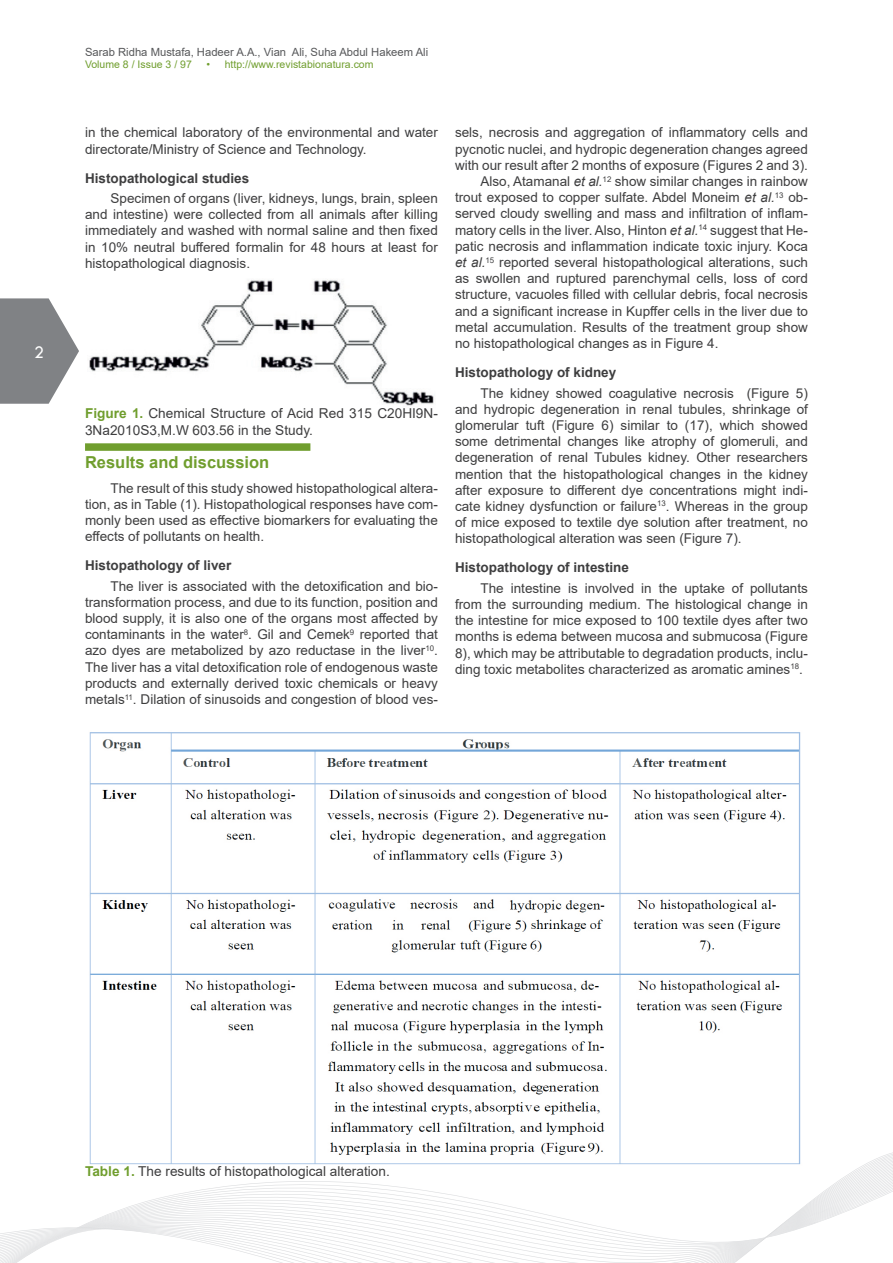
<style>
.page{position:relative;width:893px;height:1263px;background:#fff}
.page>*{position:absolute;margin:0;border:0;box-sizing:border-box;transform-origin:0 0}
.t1{font:18px "Tw Cen";color:#fff}
.t2{font:700 16.5px "Arial";color:#709e2e}
.t3{font:13.65px/16.4px "Arial";color:#3e3e3f}
.t4{font:13.5px/16.2px "Arial";color:#3e3e3f;text-align:justify}
.t5{font:700 13.5px "Arial";color:#3e3e3f}
.t6{font:11.25px "Arial";color:#57585a}
.t7{font:10.5px "Arial";color:#709e2e}
.s1{font-weight:700;color:#709e2e}
.s2{font-style:italic}
</style>
<div class="page">
<svg style="left:0;top:298px;width:79px;height:106px"></svg>
<svg style="left:0;top:1152px;width:893px;height:111px"></svg>
<img style="left:89px;top:279px;width:345px;height:127px">
<div style="left:85px;top:443px;width:225px;height:8px;background:#709e2e"></div>
<img style="left:85px;top:732px;width:723px;height:434px">
<h1 class="t1" style="left:34px;top:341px;width:11px">2</h1>
<p class="t6" style="left:85px;top:44px;width:345px">Sarab Ridha Mustafa, Hadeer A.A., Vian Ali, Suha Abdul Hakeem Ali</p>
<p class="t7" style="left:85px;top:57px;width:108px">Volume 8 / Issue 3 / 97</p>
<p class="t7" style="left:206px;top:57px;width:169px">• http://www.revistabionatura.com</p>
<p class="t4" style="left:85px;top:124px;width:354px">in the chemical laboratory of the environmental and water directorate/Ministry of Science and Technology.</p>
<p class="t5" style="left:85px;top:168px;width:166px">Histopathological studies</p>
<p class="t4" style="left:85px;top:190px;width:354px;text-indent:26px">Specimen of organs (liver, kidneys, lungs, brain, spleen and intestine) were collected from all animals after killing immediately and washed with normal saline and then fixed in 10% neutral buffered formalin for 48 hours at least for histopathological diagnosis.</p>
<p class="t3" style="left:85px;top:405px;width:354px"><span class="s1">Figure 1.</span> Chemical Structure of Acid Red 315 C20HI9N-<br>3Na2010S3,M.W 603.56 in the Study.</p>
<p class="t2" style="left:85px;top:450px;width:186px">Results and discussion</p>
<p class="t4" style="left:85px;top:480px;width:354px;text-indent:26px">The result of this study showed histopathological altera&shy;tion, as in Table (1). Histopathological responses have com&shy;monly been used as effective biomarkers for evaluating the effects of pollutants on health.</p>
<p class="t5" style="left:85px;top:556px;width:148px">Histopathology of liver</p>
<p class="t4" style="left:85px;top:578px;width:354px;text-indent:26px">The liver is associated with the detoxification and bio&shy;transformation process, and due to its function, position and blood supply, it is also one of the organs most affected by contaminants in the water<sup>8</sup>. Gil and Cemek<sup>9</sup> reported that azo dyes are metabolized by azo reductase in the liver<sup>10</sup>.<br>The liver has a vital detoxification role of endogenous waste products and externally derived toxic chemicals or heavy metals<sup>11</sup>. Dilation of sinusoids and congestion of blood ves-</p>
<p class="t4" style="left:455px;top:124px;width:354px">sels, necrosis and aggregation of inflammatory cells and</p>
<p class="t4" style="left:455px;top:141px;width:354px">pycnotic nuclei, and hydropic degeneration changes agreed</p>
<p class="t4" style="left:455px;top:157px;width:354px">with our result after 2 months of exposure (Figures 2 and 3).</p>
<p class="t4" style="left:480px;top:173px;width:329px">Also, Atamanal <span class="s2">et al.</span><sup>12</sup> show similar changes in rainbow</p>
<p class="t4" style="left:455px;top:189px;width:354px">trout exposed to copper sulfate. Abdel Moneim <span class="s2">et al.</span><sup>13</sup> ob-</p>
<p class="t4" style="left:455px;top:205px;width:354px">served cloudy swelling and mass and infiltration of inflam-</p>
<p class="t4" style="left:455px;top:222px;width:354px">matory cells in the liver. Also, Hinton <span class="s2">et al.</span><sup>14</sup> suggest that He-</p>
<p class="t4" style="left:455px;top:238px;width:354px">patic necrosis and inflammation indicate toxic injury. Koca</p>
<p class="t4" style="left:455px;top:254px;width:354px"><span class="s2">et al.</span><sup>15</sup> reported several histopathological alterations, such</p>
<p class="t4" style="left:455px;top:270px;width:354px">as swollen and ruptured parenchymal cells, loss of cord</p>
<p class="t4" style="left:455px;top:286px;width:354px">structure, vacuoles filled with cellular debris, focal necrosis</p>
<p class="t4" style="left:455px;top:303px;width:354px">and a significant increase in Kupffer cells in the liver due to</p>
<p class="t4" style="left:455px;top:319px;width:354px">metal accumulation. Results of the treatment group show</p>
<p class="t4" style="left:455px;top:335px;width:265px">no histopathological changes as in Figure 4.</p>
<p class="t5" style="left:455px;top:363px;width:163px">Histopathology of kidney</p>
<p class="t4" style="left:455px;top:385px;width:354px;text-indent:26px">The kidney showed coagulative necrosis (Figure 5) and hydropic degeneration in renal tubules, shrinkage of glomerular tuft (Figure 6) similar to (17), which showed some detrimental changes like atrophy of glomeruli, and degeneration of renal Tubules kidney. Other researchers mention that the histopathological changes in the kidney after exposure to different dye concentrations might indi&shy;cate kidney dysfunction or failure<sup>13</sup>. Whereas in the group of mice exposed to textile dye solution after treatment, no histopathological alteration was seen (Figure 7).</p>
<p class="t5" style="left:455px;top:558px;width:176px">Histopathology of intestine</p>
<p class="t4" style="left:455px;top:580px;width:354px;text-indent:26px">The intestine is involved in the uptake of pollutants from the surrounding medium. The histological change in the intestine for mice exposed to 100 textile dyes after two months is edema between mucosa and submucosa (Figure 8), which may be attributable to degradation products, inclu&shy;ding toxic metabolites characterized as aromatic amines<sup>18</sup>.</p>
<p class="t3" style="left:85px;top:1163px;width:306px"><span class="s1">Table 1.</span> The results of histopathological alteration.</p>
</div>
